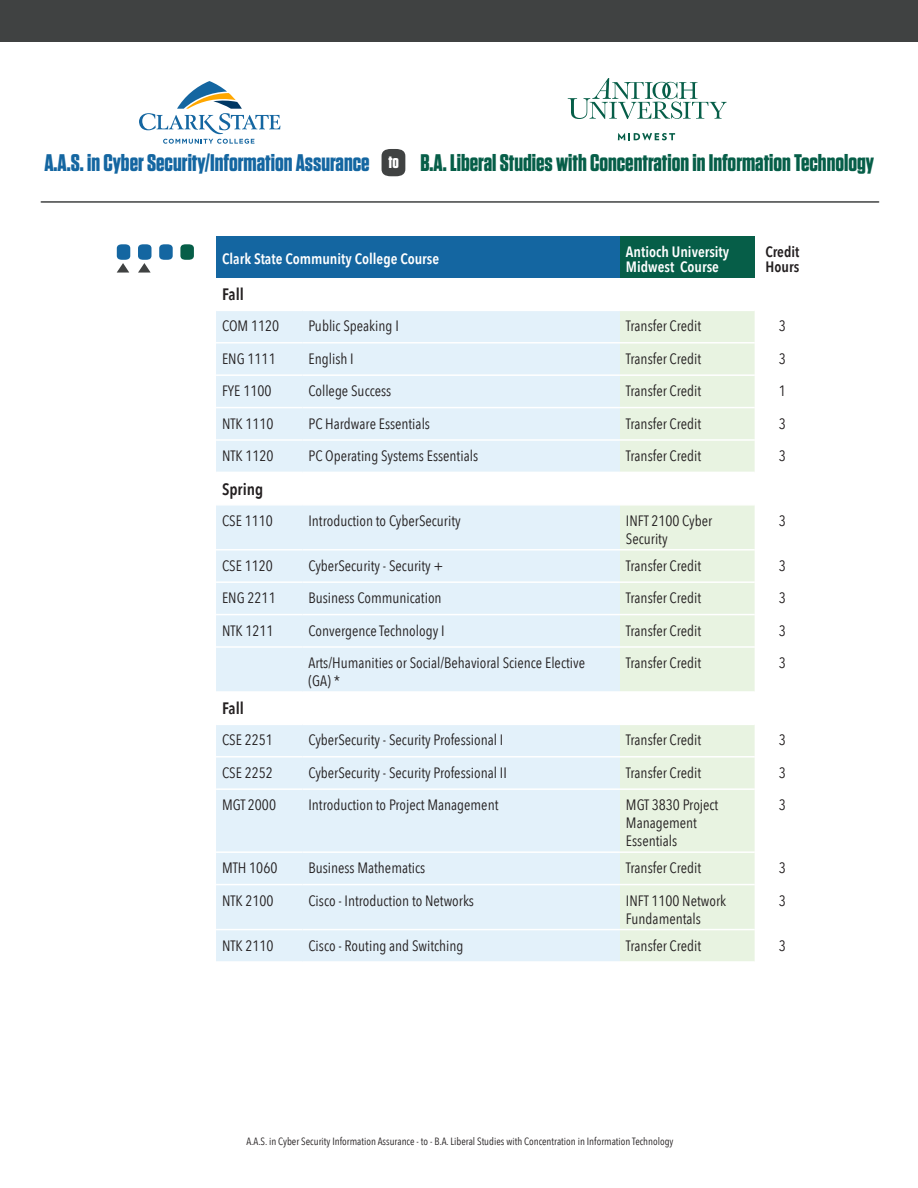
<style>
.page{position:relative;width:918px;height:1188px;background:#fff}
.page>*{position:absolute;margin:0;border:0;box-sizing:border-box;transform-origin:0 0}
.t1{font:700 24px "Tungsten";color:#065e48}
.t2{font:700 24px "Tungsten";color:#1466a1}
.t3{font:700 17.7px "Tungsten";color:#fff}
.t4{font:600 16.5px "Avenir Next Condensed";color:#231f20}
.t5{font:15px/18px "Avenir Next Condensed";color:#231f20}
.t6{font:600 15px/15px "Avenir Next Condensed";color:#fff}
.t7{font:600 15px/15px "Avenir Next Condensed";color:#231f20}
.t8{font:10.5px "Avenir Next Condensed";color:#231f20}
</style>
<div class="page">
<div style="left:0;top:0;width:918px;height:41px;background:#404242"></div>
<div style="left:216px;top:236px;width:404px;height:42px;background:#1466a1"></div>
<div style="left:620px;top:236px;width:135px;height:42px;background:#065e48"></div>
<svg style="left:216px;top:311px;width:404px;height:650px;background:#e5f2fa"></svg>
<svg style="left:620px;top:311px;width:135px;height:650px;background:#eaf4e4"></svg>
<hr style="left:216px;top:342px;width:86px;height:2px;background:#fff">
<hr style="left:302px;top:342px;width:318px;height:2px;background:#fff">
<hr style="left:620px;top:342px;width:135px;height:2px;background:#fff">
<hr style="left:216px;top:374px;width:86px;height:2px;background:#fff">
<hr style="left:302px;top:374px;width:318px;height:2px;background:#fff">
<hr style="left:620px;top:374px;width:135px;height:2px;background:#fff">
<hr style="left:216px;top:407px;width:86px;height:1px;background:#fff">
<hr style="left:302px;top:407px;width:318px;height:1px;background:#fff">
<hr style="left:620px;top:407px;width:135px;height:1px;background:#fff">
<hr style="left:216px;top:439px;width:86px;height:2px;background:#fff">
<hr style="left:302px;top:439px;width:318px;height:2px;background:#fff">
<hr style="left:620px;top:439px;width:135px;height:2px;background:#fff">
<hr style="left:216px;top:472px;width:86px;height:1px;background:#fff">
<hr style="left:302px;top:472px;width:318px;height:1px;background:#fff">
<hr style="left:620px;top:472px;width:135px;height:1px;background:#fff">
<hr style="left:216px;top:504px;width:86px;height:2px;background:#fff">
<hr style="left:302px;top:504px;width:318px;height:2px;background:#fff">
<hr style="left:620px;top:504px;width:135px;height:2px;background:#fff">
<hr style="left:216px;top:549px;width:86px;height:2px;background:#fff">
<hr style="left:302px;top:549px;width:318px;height:2px;background:#fff">
<hr style="left:620px;top:549px;width:135px;height:2px;background:#fff">
<hr style="left:216px;top:581px;width:86px;height:2px;background:#fff">
<hr style="left:302px;top:581px;width:318px;height:2px;background:#fff">
<hr style="left:620px;top:581px;width:135px;height:2px;background:#fff">
<hr style="left:216px;top:614px;width:86px;height:1px;background:#fff">
<hr style="left:302px;top:614px;width:318px;height:1px;background:#fff">
<hr style="left:620px;top:614px;width:135px;height:1px;background:#fff">
<hr style="left:216px;top:646px;width:86px;height:2px;background:#fff">
<hr style="left:302px;top:646px;width:318px;height:2px;background:#fff">
<hr style="left:620px;top:646px;width:135px;height:2px;background:#fff">
<hr style="left:216px;top:691px;width:86px;height:2px;background:#fff">
<hr style="left:302px;top:691px;width:318px;height:2px;background:#fff">
<hr style="left:620px;top:691px;width:135px;height:2px;background:#fff">
<hr style="left:216px;top:724px;width:86px;height:1px;background:#fff">
<hr style="left:302px;top:724px;width:318px;height:1px;background:#fff">
<hr style="left:620px;top:724px;width:135px;height:1px;background:#fff">
<hr style="left:216px;top:756px;width:86px;height:2px;background:#fff">
<hr style="left:302px;top:756px;width:318px;height:2px;background:#fff">
<hr style="left:620px;top:756px;width:135px;height:2px;background:#fff">
<hr style="left:216px;top:788px;width:86px;height:2px;background:#fff">
<hr style="left:302px;top:788px;width:318px;height:2px;background:#fff">
<hr style="left:620px;top:788px;width:135px;height:2px;background:#fff">
<hr style="left:216px;top:851px;width:86px;height:2px;background:#fff">
<hr style="left:302px;top:851px;width:318px;height:2px;background:#fff">
<hr style="left:620px;top:851px;width:135px;height:2px;background:#fff">
<hr style="left:216px;top:884px;width:86px;height:1px;background:#fff">
<hr style="left:302px;top:884px;width:318px;height:1px;background:#fff">
<hr style="left:620px;top:884px;width:135px;height:1px;background:#fff">
<hr style="left:216px;top:929px;width:86px;height:1px;background:#fff">
<hr style="left:302px;top:929px;width:318px;height:1px;background:#fff">
<hr style="left:620px;top:929px;width:135px;height:1px;background:#fff">
<hr style="left:41px;top:201px;width:838px;height:2px;background:#404242">
<svg style="left:159px;top:244px;width:14px;height:16px"></svg>
<svg style="left:180px;top:244px;width:14px;height:16px"></svg>
<svg style="left:117px;top:244px;width:13px;height:29px"></svg>
<svg style="left:138px;top:244px;width:13px;height:29px"></svg>
<svg style="left:382px;top:149px;width:23px;height:27px"></svg>
<svg style="left:139px;top:81px;width:141px;height:62px"></svg>
<svg style="left:618px;top:133px;width:57px;height:7px"></svg>
<svg style="left:568px;top:78px;width:159px;height:41px"></svg>
<p class="t2" style="left:44px;top:150px;width:327px">A.A.S. in Cyber Security/Information Assurance</p>
<p class="t3" style="left:389px;top:152px;width:12px">to</p>
<p class="t1" style="left:420px;top:149px;width:455px">B.A. Liberal Studies with Concentration in Information Technology</p>
<p class="t6" style="left:222px;top:251px;width:219px">Clark State Community College Course</p>
<p class="t6" style="left:626px;top:244px;width:105px">Antioch University<br>Midwest Course</p>
<p class="t7" style="left:765px;top:244px;width:36px">Credit<br>Hours</p>
<p class="t4" style="left:222px;top:280px;width:23px">Fall</p>
<p class="t5" style="left:222px;top:316px;width:59px">COM 1120</p>
<p class="t5" style="left:308px;top:316px;width:92px">Public Speaking I</p>
<p class="t5" style="left:626px;top:316px;width:77px">Transfer Credit</p>
<p class="t5" style="left:779px;top:316px;width:9px">3</p>
<p class="t5" style="left:222px;top:349px;width:55px">ENG 1111</p>
<p class="t5" style="left:308px;top:349px;width:47px">English I</p>
<p class="t5" style="left:626px;top:349px;width:77px">Transfer Credit</p>
<p class="t5" style="left:779px;top:349px;width:9px">3</p>
<p class="t5" style="left:222px;top:381px;width:51px">FYE 1100</p>
<p class="t5" style="left:308px;top:381px;width:84px">College Success</p>
<p class="t5" style="left:626px;top:381px;width:77px">Transfer Credit</p>
<p class="t5" style="left:779px;top:381px;width:9px">1</p>
<p class="t5" style="left:222px;top:414px;width:53px">NTK 1110</p>
<p class="t5" style="left:308px;top:414px;width:123px">PC Hardware Essentials</p>
<p class="t5" style="left:626px;top:414px;width:77px">Transfer Credit</p>
<p class="t5" style="left:779px;top:414px;width:9px">3</p>
<p class="t5" style="left:222px;top:446px;width:53px">NTK 1120</p>
<p class="t5" style="left:308px;top:446px;width:171px">PC Operating Systems Essentials</p>
<p class="t5" style="left:626px;top:446px;width:77px">Transfer Credit</p>
<p class="t5" style="left:779px;top:446px;width:9px">3</p>
<p class="t4" style="left:222px;top:475px;width:43px">Spring</p>
<p class="t5" style="left:222px;top:511px;width:52px">CSE 1110</p>
<p class="t5" style="left:308px;top:511px;width:154px">Introduction to CyberSecurity</p>
<p class="t5" style="left:626px;top:511px;width:88px">INFT 2100 Cyber<br>Security</p>
<p class="t5" style="left:779px;top:511px;width:9px">3</p>
<p class="t5" style="left:222px;top:556px;width:52px">CSE 1120</p>
<p class="t5" style="left:308px;top:556px;width:137px">CyberSecurity - Security +</p>
<p class="t5" style="left:626px;top:556px;width:77px">Transfer Credit</p>
<p class="t5" style="left:779px;top:556px;width:9px">3</p>
<p class="t5" style="left:222px;top:588px;width:55px">ENG 2211</p>
<p class="t5" style="left:308px;top:588px;width:135px">Business Communication</p>
<p class="t5" style="left:626px;top:588px;width:77px">Transfer Credit</p>
<p class="t5" style="left:779px;top:588px;width:9px">3</p>
<p class="t5" style="left:222px;top:621px;width:53px">NTK 1211</p>
<p class="t5" style="left:308px;top:621px;width:138px">Convergence Technology I</p>
<p class="t5" style="left:626px;top:621px;width:77px">Transfer Credit</p>
<p class="t5" style="left:779px;top:621px;width:9px">3</p>
<p class="t5" style="left:308px;top:653px;width:278px">Arts/Humanities or Social/Behavioral Science Elective (GA) *</p>
<p class="t5" style="left:626px;top:653px;width:77px">Transfer Credit</p>
<p class="t5" style="left:779px;top:653px;width:9px">3</p>
<p class="t4" style="left:222px;top:694px;width:23px">Fall</p>
<p class="t5" style="left:222px;top:730px;width:52px">CSE 2251</p>
<p class="t5" style="left:308px;top:730px;width:196px">CyberSecurity - Security Professional I</p>
<p class="t5" style="left:626px;top:730px;width:77px">Transfer Credit</p>
<p class="t5" style="left:779px;top:730px;width:9px">3</p>
<p class="t5" style="left:222px;top:763px;width:52px">CSE 2252</p>
<p class="t5" style="left:308px;top:763px;width:200px">CyberSecurity - Security Professional II</p>
<p class="t5" style="left:626px;top:763px;width:77px">Transfer Credit</p>
<p class="t5" style="left:779px;top:763px;width:9px">3</p>
<p class="t5" style="left:222px;top:795px;width:56px">MGT 2000</p>
<p class="t5" style="left:308px;top:795px;width:192px">Introduction to Project Management</p>
<p class="t5" style="left:626px;top:795px;width:94px">MGT 3830 Project<br>Management<br>Essentials</p>
<p class="t5" style="left:779px;top:795px;width:9px">3</p>
<p class="t5" style="left:222px;top:858px;width:57px">MTH 1060</p>
<p class="t5" style="left:308px;top:858px;width:118px">Business Mathematics</p>
<p class="t5" style="left:626px;top:858px;width:77px">Transfer Credit</p>
<p class="t5" style="left:779px;top:858px;width:9px">3</p>
<p class="t5" style="left:222px;top:891px;width:53px">NTK 2100</p>
<p class="t5" style="left:308px;top:891px;width:167px">Cisco - Introduction to Networks</p>
<p class="t5" style="left:626px;top:891px;width:102px">INFT 1100 Network<br>Fundamentals</p>
<p class="t5" style="left:779px;top:891px;width:9px">3</p>
<p class="t5" style="left:222px;top:936px;width:53px">NTK 2110</p>
<p class="t5" style="left:308px;top:936px;width:157px">Cisco - Routing and Switching</p>
<p class="t5" style="left:626px;top:936px;width:77px">Transfer Credit</p>
<p class="t5" style="left:779px;top:936px;width:9px">3</p>
<p class="t8" style="left:246px;top:1132px;width:429px">A.A.S. in Cyber Security Information Assurance - to - B.A. Liberal Studies with Concentration in Information Technology</p>
</div>
